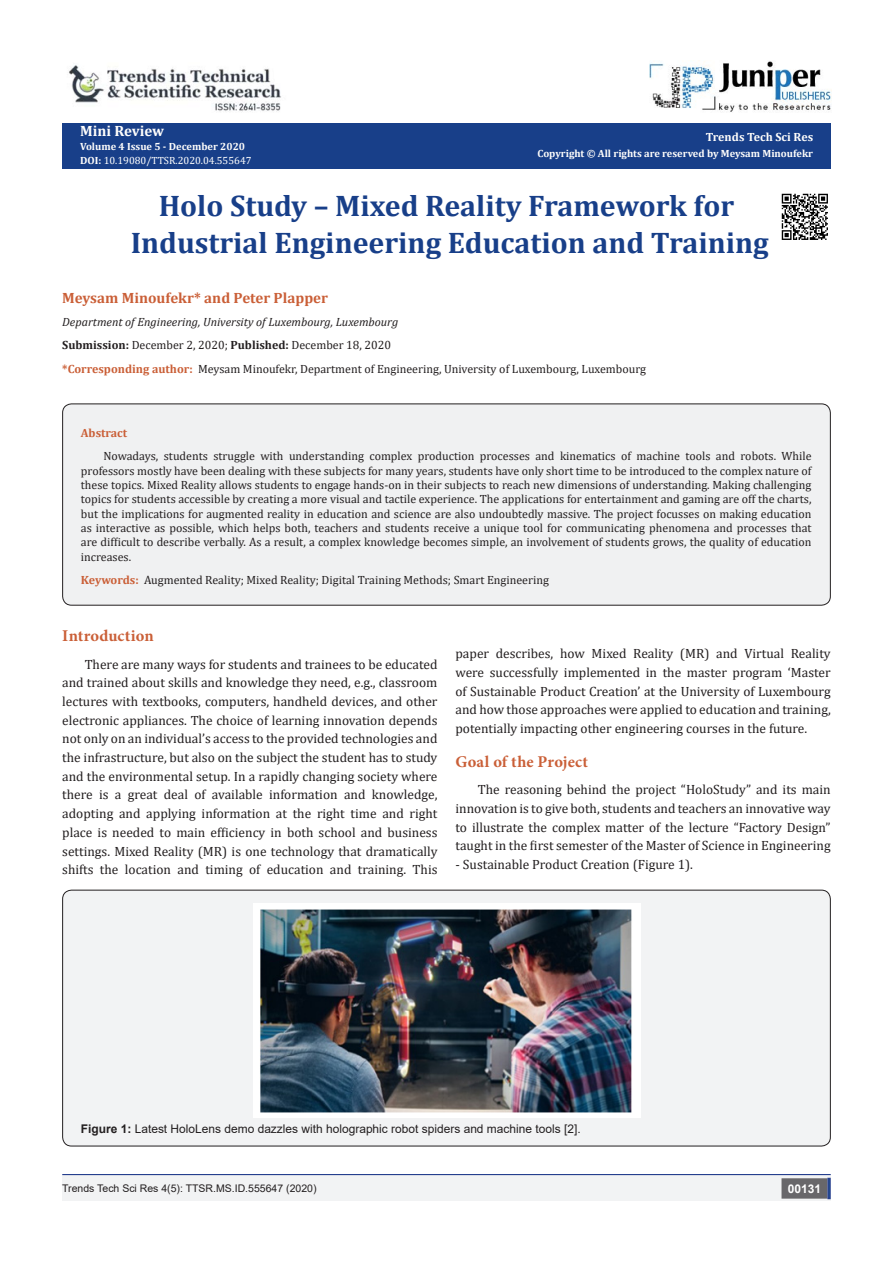
<style>
.page{position:relative;width:893px;height:1263px;background:#fff}
.page>*{position:absolute;margin:0;border:0;box-sizing:border-box;transform-origin:0 0}
.t1{font:700 29.85px/37.3px "Cambria";color:#183f89;text-align:center}
.t2{font:700 16.5px "Minion Pro";letter-spacing:.01em;color:#ca5f37}
.t3{font:700 15px "Cambria";color:#ca5f37}
.t4{font:700 15px "Cambria";color:#fffefc}
.t5{font:13.5px/18.8px "Cambria";color:#231f20;text-align:justify}
.t6{font:12px/14.4px "Cambria";color:#231f20;text-align:justify}
.t7{font:12px "Arial";color:#231f20}
.t8{font:italic 12px "Cambria";color:#231f20}
.t9{font:700 12px "Cambria";color:#fffefc}
.t10{font:700 12px "Cambria";color:#ca5f37}
.t11{font:700 12px "Arial";color:#fff}
.t12{font:700 10.5px "Cambria";color:#fffefc}
.t13{font:10.5px "Arial";color:#231f20}
.t14{font:10.5px "Cambria";color:#fff}
.s1{font-weight:700;color:#fffefc}
.s2{font-weight:700}
.s3{font-weight:700;color:#ca5f37}
</style>
<div class="page">
<div style="left:62px;top:123px;width:769px;height:45px;background:#183f89"></div>
<img style="left:650px;top:61px;width:181px;height:51px">
<div style="left:62px;top:1175px;width:393px;height:26px;background:#f2f3f4"></div>
<div style="left:455px;top:1175px;width:376px;height:26px;background:#f2f3f4"></div>
<div style="left:782px;top:1179px;width:45px;height:19px;background:#68676a"></div>
<div style="left:781px;top:1178px;width:46px;height:20px;border:2px solid #68676a"></div>
<svg style="left:827px;top:1178px;width:4px;height:21px"></svg>
<hr style="left:62px;top:1174px;width:769px;height:1px;background:#253f8e">
<img style="left:69px;top:65px;width:212px;height:47px">
<div style="left:63px;top:404px;width:767px;height:201px;background:#f0f1f2;border-radius:9px"></div>
<div style="left:62px;top:403px;width:769px;height:202px;border:1px solid #231f20;border-radius:9px"></div>
<img style="left:781px;top:193px;width:47px;height:47px">
<div style="left:63px;top:890px;width:767px;height:256px;background:#f2f3f4;border-radius:9px"></div>
<div style="left:62px;top:890px;width:769px;height:256px;border:1px solid #231f20;border-radius:9px"></div>
<img style="left:253px;top:903px;width:388px;height:214px">
<p class="t4" style="left:80px;top:120px;width:85px">Mini Review</p>
<p class="t12" style="left:80px;top:139px;width:166px">Volume 4 Issue 5 - December 2020</p>
<p class="t14" style="left:80px;top:154px;width:173px"><span class="s1">DOI:</span> 10.19080/TTSR.2020.04.555647</p>
<p class="t9" style="left:706px;top:129px;width:109px">Trends Tech Sci Res</p>
<p class="t12" style="left:537px;top:146px;width:277px">Copyright © All rights are reserved by Meysam Minoufekr</p>
<p class="t1" style="left:131px;top:186px;width:640px">Holo Study – Mixed Reality Framework for<br>Industrial Engineering Education and Training</p>
<p class="t3" style="left:62px;top:287px;width:267px">Meysam Minoufekr* and Peter Plapper</p>
<p class="t8" style="left:62px;top:313px;width:338px">Department of Engineering, University of Luxembourg, Luxembourg</p>
<p class="t6" style="left:62px;top:338px;width:330px"><span class="s2">Submission:</span> December 2, 2020; <span class="s2">Published:</span> December 18, 2020</p>
<p class="t6" style="left:62px;top:361px;width:585px"><span class="s3">*Corresponding author:</span> Meysam Minoufekr, Department of Engineering, University of Luxembourg, Luxembourg</p>
<p class="t10" style="left:81px;top:424px;width:48px">Abstract</p>
<p class="t6" style="left:81px;top:449px;width:732px;text-indent:22px">Nowadays, students struggle with understanding complex production processes and kinematics of machine tools and robots. While professors mostly have been dealing with these subjects for many years, students have only short time to be introduced to the complex nature of these topics. Mixed Reality allows students to engage hands-on in their subjects to reach new dimensions of understanding. Making challenging topics for students accessible by creating a more visual and tactile experience. The applications for entertainment and gaming are off the charts, but the implications for augmented reality in education and science are also undoubtedly massive. The project focusses on making education as interactive as possible, which helps both, teachers and students receive a unique tool for communicating phenomena and processes that are difficult to describe verbally. As a result, a complex knowledge becomes simple, an involvement of students grows, the quality of education increases.</p>
<p class="t6" style="left:81px;top:573px;width:470px"><span class="s3">Keywords:</span> Augmented Reality; Mixed Reality; Digital Training Methods; Smart Engineering</p>
<p class="t2" style="left:62px;top:624px;width:93px">Introduction</p>
<p class="t5" style="left:62px;top:655px;width:377px;text-indent:22px">There are many ways for students and trainees to be educated and trained about skills and knowledge they need, e.g., classroom lectures with textbooks, computers, handheld devices, and other electronic appliances. The choice of learning innovation depends not only on an individual’s access to the provided technologies and the infrastructure, but also on the subject the student has to study and the environmental setup. In a rapidly changing society where there is a great deal of available information and knowledge, adopting and applying information at the right time and right place is needed to main efficiency in both school and business settings. Mixed Reality (MR) is one technology that dramatically shifts the location and timing of education and training. This</p>
<p class="t5" style="left:455px;top:644px;width:377px">paper describes, how Mixed Reality (MR) and Virtual Reality were successfully implemented in the master program ‘Master of Sustainable Product Creation’ at the University of Luxembourg and how those approaches were applied to education and training, potentially impacting other engineering courses in the future.</p>
<p class="t2" style="left:455px;top:750px;width:134px">Goal of the Project</p>
<p class="t5" style="left:455px;top:780px;width:377px;text-indent:22px">The reasoning behind the project “HoloStudy” and its main innovation is to give both, students and teachers an innovative way to illustrate the complex matter of the lecture “Factory Design” taught in the first semester of the Master of Science in Engineering</p>
<p class="t5" style="left:455px;top:855px;width:239px">- Sustainable Product Creation (Figure 1).</p>
<p class="t7" style="left:81px;top:1121px;width:501px"><span class="s2">Figure 1:</span> Latest HoloLens demo dazzles with holographic robot spiders and machine tools [2].</p>
<p class="t13" style="left:62px;top:1181px;width:256px">Trends Tech Sci Res 4(5): TTSR.MS.ID.555647 (2020)</p>
<p class="t11" style="left:788px;top:1180px;width:35px">00131</p>
</div>
